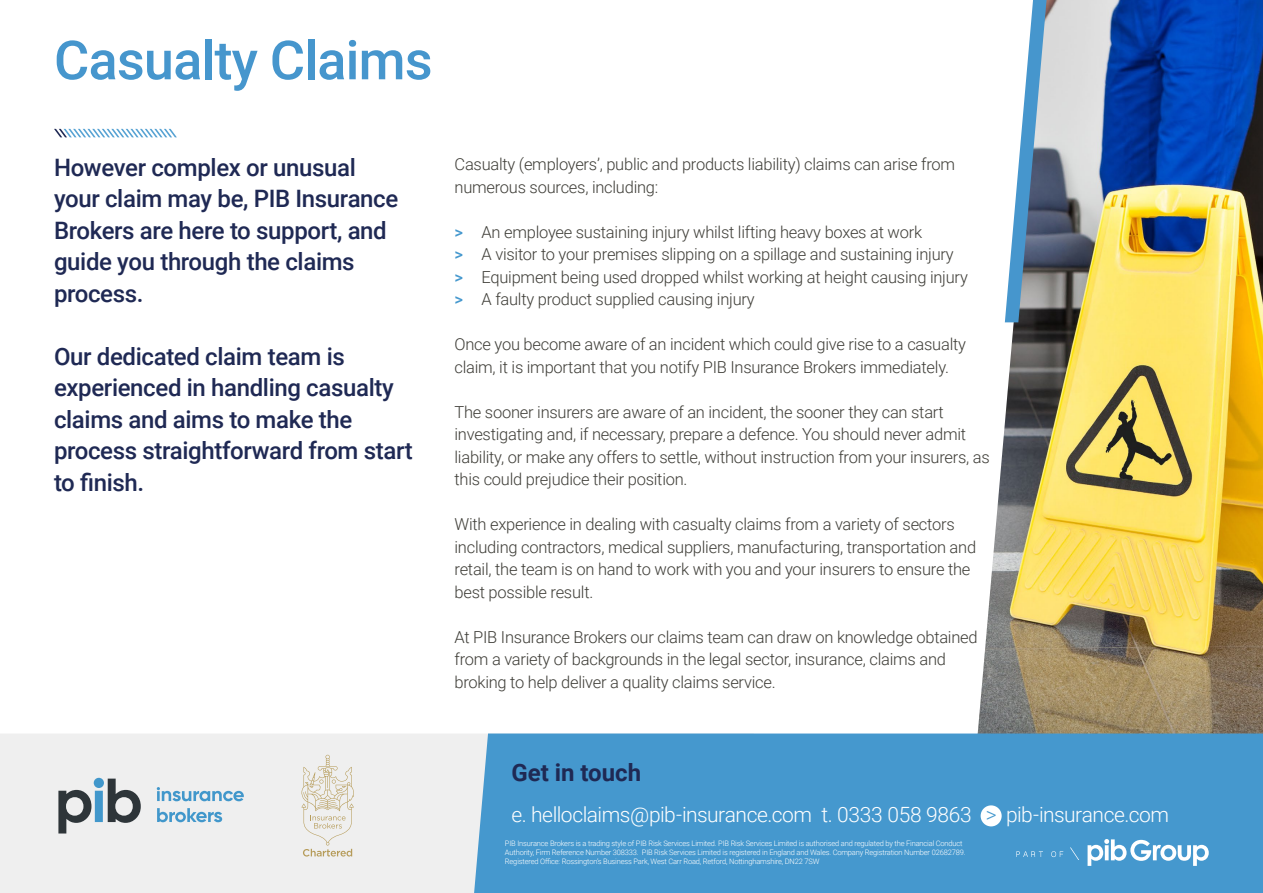
<style>
.page{position:relative;width:1263px;height:893px;background:#fff}
.page>*{position:absolute;margin:0;border:0;box-sizing:border-box;transform-origin:0 0}
.t1{font:500 54px "Roboto";letter-spacing:-.015em;color:#4696cd}
.t2{font:500 24px/31.5px "Roboto";letter-spacing:-.015em;color:#1f2954}
.t3{font:700 24px "Roboto";color:#1f2954}
.t4{font:300 21px "Roboto";letter-spacing:-.025em;color:#fff}
.t5{font:300 16.5px/22.5px "Roboto";letter-spacing:-.015em;color:#3e3d37}
.t6{font:300 7.5px/9px "Roboto";letter-spacing:-.02em;color:#fff}
.s1{font-weight:500;color:#4598ce}
.s2{color:#4598ce}
</style>
<div class="page">
<img style="left:977px;top:0;width:286px;height:733px">
<svg style="left:54px;top:129px;width:123px;height:8px"></svg>
<div style="left:0;top:734px;width:474px;height:159px;background:#efefef"></div>
<div style="left:474px;top:733px;width:789px;height:160px;background:#4598ce"></div>
<svg style="left:157px;top:808px;width:65px;height:14px"></svg>
<svg style="left:157px;top:787px;width:87px;height:15px"></svg>
<svg style="left:58px;top:778px;width:83px;height:55px"></svg>
<div style="left:981px;top:805px;width:21px;height:21px;background:#fff;border-radius:50%"></div>
<svg style="left:301px;top:755px;width:53px;height:101px"></svg>
<svg style="left:1087px;top:839px;width:122px;height:27px"></svg>
<svg style="left:1016px;top:851px;width:27px;height:6px"></svg>
<svg style="left:1051px;top:851px;width:12px;height:6px"></svg>
<svg style="left:1070px;top:847px;width:9px;height:13px"></svg>
<svg style="left:997px;top:0;width:58px;height:336px"></svg>
<h1 class="t1" style="left:54px;top:22px;width:380px">Casualty Claims</h1>
<h2 class="t2" style="left:54px;top:151px;width:346px">However complex or unusual your claim may be, PIB Insurance<br>Brokers are here to support, and guide you through the claims process.</h2>
<h2 class="t2" style="left:54px;top:340px;width:360px">Our dedicated claim team is experienced in handling casualty claims and aims to make the process straightforward from start to finish.</h2>
<p class="t5" style="left:455px;top:153px;width:502px">Casualty (employers’, public and products liability) claims can arise from numerous sources, including:</p>
<p class="t5" style="left:454px;top:220px;width:515px"><span class="s1">&gt;</span> An employee sustaining injury whilst lifting heavy boxes at work<br><span class="s1">&gt;</span> A visitor to your premises slipping on a spillage and sustaining injury<br><span class="s1">&gt;</span> Equipment being used dropped whilst working at height causing injury <span class="s1">&gt;</span> A faulty product supplied causing injury</p>
<p class="t5" style="left:454px;top:333px;width:513px">Once you become aware of an incident which could give rise to a casualty claim, it is important that you notify PIB Insurance Brokers immediately.</p>
<p class="t5" style="left:454px;top:400px;width:537px">The sooner insurers are aware of an incident, the sooner they can start investigating and, if necessary, prepare a defence. You should never admit liability, or make any offers to settle, without instruction from your insurers, as this could prejudice their position.</p>
<p class="t5" style="left:454px;top:513px;width:523px">With experience in dealing with casualty claims from a variety of sectors including contractors, medical suppliers, manufacturing, transportation and retail, the team is on hand to work with you and your insurers to ensure the best possible result.</p>
<p class="t5" style="left:454px;top:625px;width:525px">At PIB Insurance Brokers our claims team can draw on knowledge obtained from a variety of backgrounds in the legal sector, insurance, claims and broking to help deliver a quality claims service.</p>
<h2 class="t3" style="left:511px;top:756px;width:131px">Get in touch</h2>
<p class="t4" style="left:511px;top:800px;width:659px">e. helloclaims@pib-insurance.com t. 0333 058 9863 <span class="s2">&gt;</span> pib-insurance.com</p>
<p class="t6" style="left:505px;top:838px;width:462px">PIB Insurance Brokers is a trading style of PIB Risk Services Limited. PIB Risk Services Limited is authorised and regulated by the Financial Conduct<br>Authority, Firm Reference Number 308333. PIB Risk Services Limited is registered in England and Wales. Company Registration Number 02682789.<br>Registered Office: Rossington’s Business Park, West Carr Road, Retford, Nottinghamshire, DN22 7SW</p>
</div>
